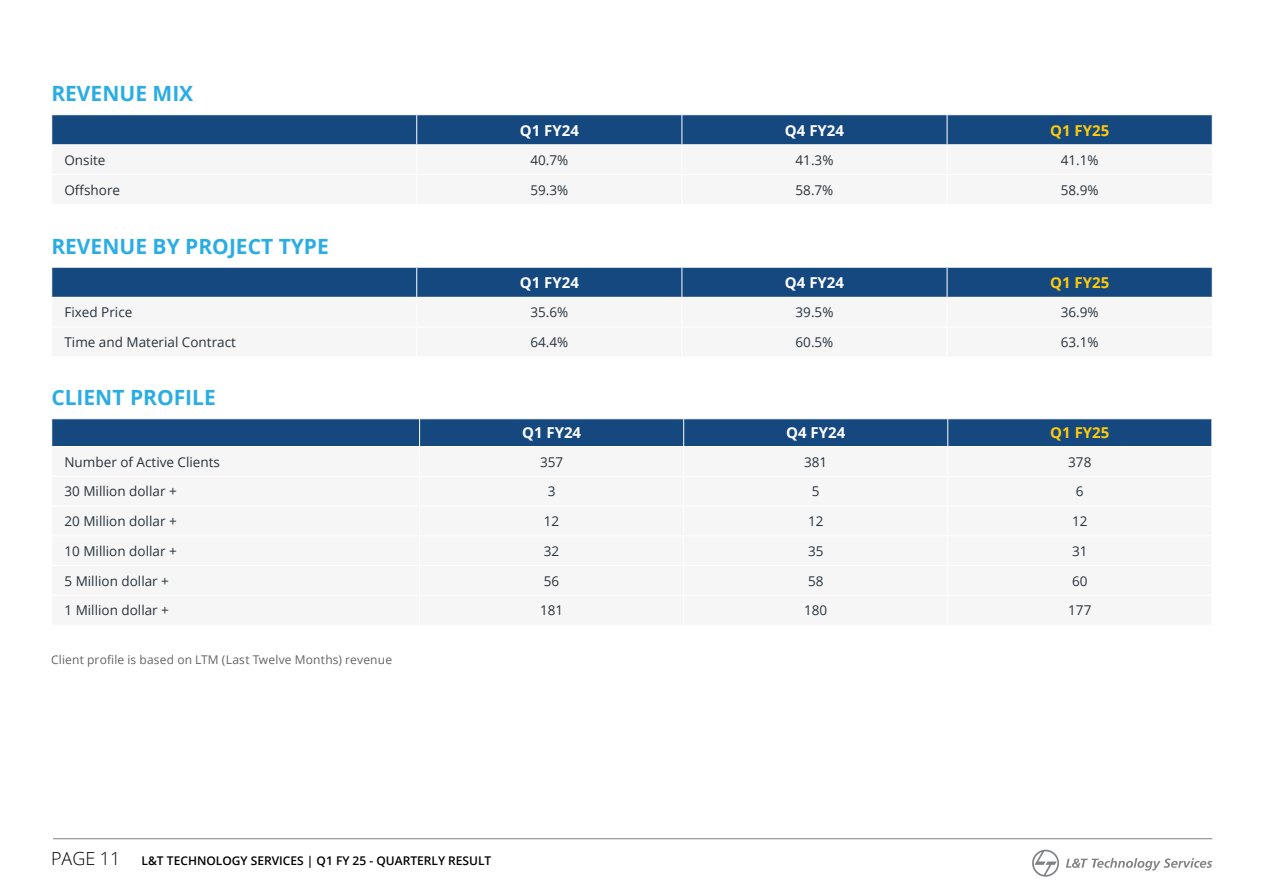
<style>
.page{position:relative;width:1263px;height:893px;background:#fff}
.page>*{position:absolute;margin:0;border:0;box-sizing:border-box;transform-origin:0 0}
.t1{font:700 21px "Open Sans";color:#2bade4}
.t2{font:700 15px "Open Sans";color:#fff}
.t3{font:700 15px "Open Sans";color:#ffcb05}
.t4{font:13.5px "Open Sans";color:#29333d}
.t5{font:600 12px "Open Sans";color:#000}
.t6{font:12px "Open Sans";letter-spacing:.015em;color:#636466}
.s1{font-weight:300;font-size:18px}
</style>
<div class="page">
<hr style="left:53px;top:838px;width:1159px;height:1px;background:#808285">
<svg style="left:1032px;top:850px;width:27px;height:27px"></svg>
<svg style="left:1066px;top:858px;width:146px;height:12px"></svg>
<svg style="left:51px;top:115px;width:1162px;height:30px;background:#1e4e84"></svg>
<svg style="left:51px;top:267px;width:1162px;height:30px;background:#1e4e84"></svg>
<svg style="left:51px;top:419px;width:1161px;height:28px;background:#215186"></svg>
<h1 class="t1" style="left:51px;top:79px;width:143px">REVENUE MIX</h1>
<p class="t2" style="left:520px;top:119px;width:61px">Q1 FY24</p>
<p class="t2" style="left:785px;top:119px;width:61px">Q4 FY24</p>
<p class="t3" style="left:1050px;top:119px;width:61px">Q1 FY25</p>
<p class="t4" style="left:64px;top:151px;width:42px">Onsite</p>
<p class="t4" style="left:530px;top:151px;width:39px">40.7%</p>
<p class="t4" style="left:795px;top:151px;width:39px">41.3%</p>
<p class="t4" style="left:1061px;top:151px;width:39px">41.1%</p>
<p class="t4" style="left:64px;top:180px;width:57px">Offshore</p>
<p class="t4" style="left:530px;top:180px;width:39px">59.3%</p>
<p class="t4" style="left:795px;top:180px;width:39px">58.7%</p>
<p class="t4" style="left:1061px;top:180px;width:39px">58.9%</p>
<h1 class="t1" style="left:51px;top:231px;width:279px">REVENUE BY PROJECT TYPE</h1>
<p class="t2" style="left:520px;top:272px;width:61px">Q1 FY24</p>
<p class="t2" style="left:785px;top:272px;width:61px">Q4 FY24</p>
<p class="t3" style="left:1050px;top:272px;width:61px">Q1 FY25</p>
<p class="t4" style="left:64px;top:303px;width:69px">Fixed Price</p>
<p class="t4" style="left:530px;top:303px;width:39px">35.6%</p>
<p class="t4" style="left:795px;top:303px;width:39px">39.5%</p>
<p class="t4" style="left:1061px;top:303px;width:39px">36.9%</p>
<p class="t4" style="left:64px;top:333px;width:173px">Time and Material Contract</p>
<p class="t4" style="left:530px;top:333px;width:39px">64.4%</p>
<p class="t4" style="left:795px;top:333px;width:39px">60.5%</p>
<p class="t4" style="left:1061px;top:333px;width:39px">63.1%</p>
<h1 class="t1" style="left:51px;top:383px;width:166px">CLIENT PROFILE</h1>
<p class="t2" style="left:522px;top:422px;width:61px">Q1 FY24</p>
<p class="t2" style="left:786px;top:422px;width:61px">Q4 FY24</p>
<p class="t3" style="left:1050px;top:422px;width:61px">Q1 FY25</p>
<p class="t4" style="left:64px;top:452px;width:157px">Number of Active Clients</p>
<p class="t4" style="left:540px;top:452px;width:25px">357</p>
<p class="t4" style="left:804px;top:452px;width:25px">381</p>
<p class="t4" style="left:1068px;top:452px;width:25px">378</p>
<p class="t4" style="left:64px;top:482px;width:114px">30 Million dollar +</p>
<p class="t4" style="left:548px;top:482px;width:9px">3</p>
<p class="t4" style="left:812px;top:482px;width:9px">5</p>
<p class="t4" style="left:1076px;top:482px;width:9px">6</p>
<p class="t4" style="left:64px;top:512px;width:114px">20 Million dollar +</p>
<p class="t4" style="left:544px;top:512px;width:17px">12</p>
<p class="t4" style="left:808px;top:512px;width:17px">12</p>
<p class="t4" style="left:1072px;top:512px;width:17px">12</p>
<p class="t4" style="left:64px;top:542px;width:114px">10 Million dollar +</p>
<p class="t4" style="left:544px;top:542px;width:17px">32</p>
<p class="t4" style="left:808px;top:542px;width:17px">35</p>
<p class="t4" style="left:1072px;top:542px;width:17px">31</p>
<p class="t4" style="left:64px;top:571px;width:106px">5 Million dollar +</p>
<p class="t4" style="left:544px;top:571px;width:17px">56</p>
<p class="t4" style="left:808px;top:571px;width:17px">58</p>
<p class="t4" style="left:1072px;top:571px;width:17px">60</p>
<p class="t4" style="left:64px;top:601px;width:106px">1 Million dollar +</p>
<p class="t4" style="left:540px;top:601px;width:25px">181</p>
<p class="t4" style="left:804px;top:601px;width:25px">180</p>
<p class="t4" style="left:1068px;top:601px;width:25px">177</p>
<p class="t6" style="left:51px;top:651px;width:343px">Client profile is based on LTM (Last Twelve Months) revenue</p>
<p class="t5" style="left:51px;top:853px;width:442px"><span class="s1">PAGE 11</span> L&amp;T TECHNOLOGY SERVICES | Q1 FY 25 - QUARTERLY RESULT</p>
</div>
